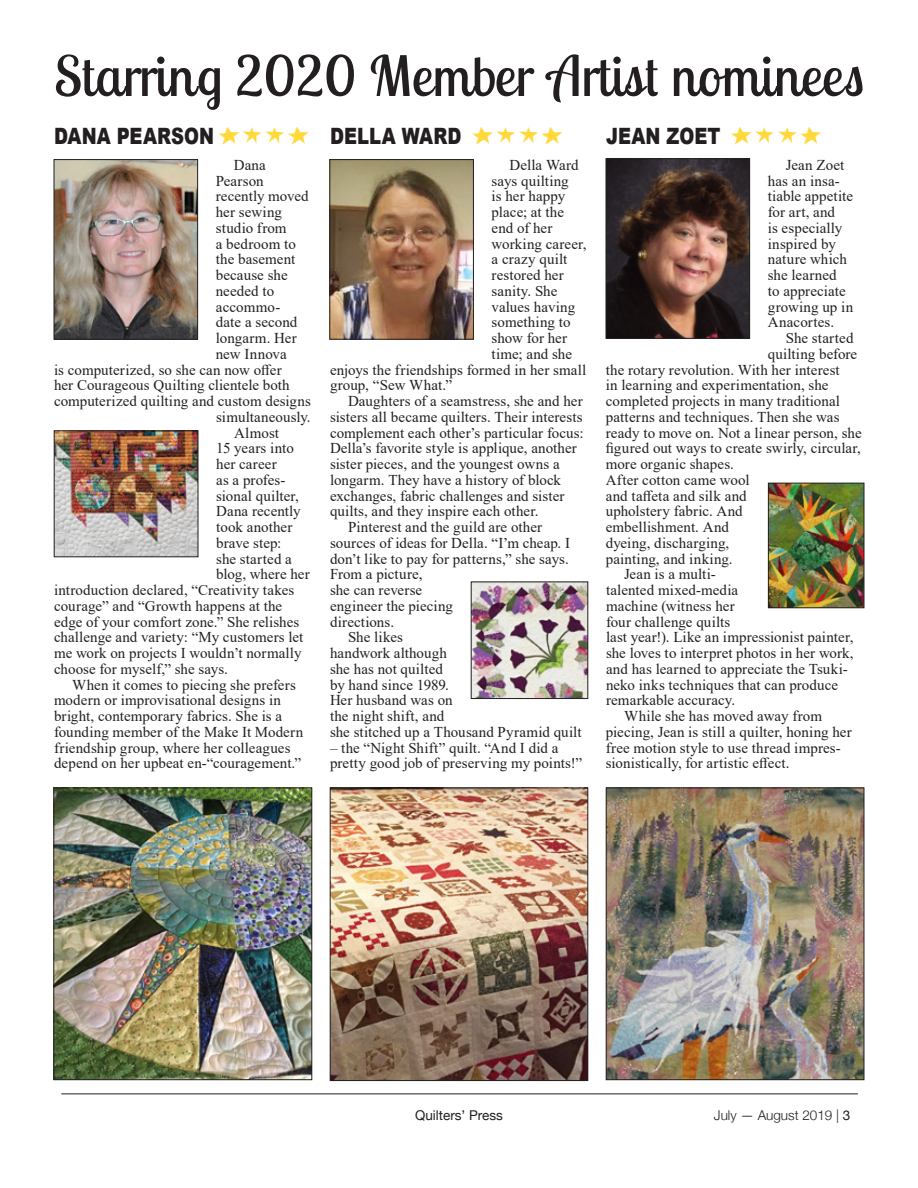
<style>
.page{position:relative;width:918px;height:1188px;background:#fff}
.page>*{position:absolute;margin:0;border:0;box-sizing:border-box;transform-origin:0 0}
.Main_Head_2{font:55.5px "Lobster Two";letter-spacing:.005em;color:#231f20}
.Main_Head_2-2{font:900 22.5px "Arial";letter-spacing:.005em;color:#231f20;scale:.8 1}
.Main_Head_2-3{font:15px/15.8px "Times New Roman";letter-spacing:.005em;color:#231f20}
.t1{font:300 13.5px "Helvetica Neue";color:#231f20}
.t2{font:13.5px "Helvetica Neue";color:#231f20}
.s1{font-family:"Super Stars";font-weight:400;font-size:24px;color:#ffd93b}
.s2{font-weight:400}
</style>
<div class="page">
<hr style="left:62px;top:1094px;width:796px;height:1px;background:#231f20">
<img style="left:332px;top:161px;width:140px;height:176px">
<div style="left:330px;top:159px;width:144px;height:180px;border:1px solid #231f20"></div>
<img style="left:608px;top:161px;width:140px;height:176px">
<div style="left:606px;top:159px;width:144px;height:180px;border:1px solid #231f20"></div>
<img style="left:608px;top:790px;width:254px;height:288px">
<div style="left:606px;top:788px;width:258px;height:292px;border:1px solid #231f20"></div>
<img style="left:332px;top:790px;width:254px;height:289px">
<div style="left:330px;top:788px;width:258px;height:293px;border:1px solid #231f20"></div>
<img style="left:56px;top:790px;width:254px;height:288px">
<div style="left:54px;top:788px;width:258px;height:292px;border:1px solid #231f20"></div>
<img style="left:473px;top:584px;width:113px;height:113px">
<div style="left:471px;top:582px;width:117px;height:117px;border:1px solid #231f20"></div>
<img style="left:56px;top:161px;width:140px;height:176px">
<div style="left:54px;top:159px;width:144px;height:180px;border:1px solid #231f20"></div>
<img style="left:770px;top:485px;width:92px;height:121px">
<div style="left:768px;top:483px;width:96px;height:125px;border:1px solid #231f20"></div>
<img style="left:56px;top:433px;width:140px;height:122px">
<div style="left:54px;top:431px;width:144px;height:126px;border:1px solid #231f20"></div>
<p class="Main_Head_2" style="left:54px;top:40px;width:811px">Starring 2020 Member Artist nominees</p>
<p class="Main_Head_2-2" style="left:54px;top:120px;width:324px">DANA PEARSON <span class="s1">VWWV</span></p>
<p class="Main_Head_2-2" style="left:330px;top:120px;width:296px">DELLA WARD <span class="s1">VWWV</span></p>
<p class="Main_Head_2-2" style="left:606px;top:120px;width:274px">JEAN ZOET <span class="s1">VWWV</span></p>
<p class="Main_Head_2-3" style="left:510px;top:156px;width:71px">Della Ward</p>
<p class="Main_Head_2-3" style="left:492px;top:172px;width:79px">says quilting</p>
<p class="Main_Head_2-3" style="left:492px;top:188px;width:75px">is her happy</p>
<p class="Main_Head_2-3" style="left:492px;top:204px;width:74px">place; at the</p>
<p class="Main_Head_2-3" style="left:492px;top:219px;width:62px">end of her</p>
<p class="Main_Head_2-3" style="left:492px;top:235px;width:96px">working career,</p>
<p class="Main_Head_2-3" style="left:492px;top:251px;width:77px">a crazy quilt</p>
<p class="Main_Head_2-3" style="left:492px;top:267px;width:74px">restored her</p>
<p class="Main_Head_2-3" style="left:492px;top:282px;width:67px">sanity. She</p>
<p class="Main_Head_2-3" style="left:492px;top:298px;width:85px">values having</p>
<p class="Main_Head_2-3" style="left:492px;top:314px;width:81px">something to</p>
<p class="Main_Head_2-3" style="left:492px;top:330px;width:77px">show for her</p>
<p class="Main_Head_2-3" style="left:492px;top:345px;width:82px">time; and she</p>
<p class="Main_Head_2-3" style="left:330px;top:361px;width:258px">enjoys the friendships formed in her small</p>
<p class="Main_Head_2-3" style="left:330px;top:377px;width:124px">group, “Sew What.”</p>
<p class="Main_Head_2-3" style="left:330px;top:393px;width:255px;text-indent:18px">Daughters of a seamstress, she and her sisters all became quilters. Their interests complement each other’s particular focus:<br>Della’s favorite style is applique, another sister pieces, and the youngest owns a longarm. They have a history of block exchanges, fabric challenges and sister quilts, and they inspire each other.</p>
<p class="Main_Head_2-3" style="left:330px;top:519px;width:242px;text-indent:18px">Pinterest and the guild are other sources of ideas for Della. “I’m cheap. I don’t like to pay for patterns,” she says.<br>From a picture,<br>she can reverse<br>engineer the piecing<br>directions.</p>
<p class="Main_Head_2-3" style="left:330px;top:629px;width:253px;text-indent:18px">She likes<br>handwork although<br>she has not quilted<br>by hand since 1989.<br>Her husband was on<br>the night shift, and<br>she stitched up a Thousand Pyramid quilt</p>
<p class="Main_Head_2-3" style="left:330px;top:739px;width:254px">– the “Night Shift” quilt. “And I did a pretty good job of preserving my points!”</p>
<p class="Main_Head_2-3" style="left:234px;top:156px;width:34px">Dana</p>
<p class="Main_Head_2-3" style="left:216px;top:172px;width:49px">Pearson</p>
<p class="Main_Head_2-3" style="left:216px;top:188px;width:94px">recently moved</p>
<p class="Main_Head_2-3" style="left:216px;top:204px;width:68px">her sewing</p>
<p class="Main_Head_2-3" style="left:216px;top:219px;width:72px">studio from</p>
<p class="Main_Head_2-3" style="left:216px;top:235px;width:82px">a bedroom to</p>
<p class="Main_Head_2-3" style="left:216px;top:251px;width:81px">the basement</p>
<p class="Main_Head_2-3" style="left:216px;top:267px;width:73px">because she</p>
<p class="Main_Head_2-3" style="left:216px;top:282px;width:60px">needed to</p>
<p class="Main_Head_2-3" style="left:216px;top:298px;width:66px">accommo-</p>
<p class="Main_Head_2-3" style="left:216px;top:314px;width:83px">date a second</p>
<p class="Main_Head_2-3" style="left:216px;top:330px;width:82px">longarm. Her</p>
<p class="Main_Head_2-3" style="left:216px;top:345px;width:72px">new Innova</p>
<p class="Main_Head_2-3" style="left:54px;top:361px;width:229px">is computerized, so she can now offer</p>
<p class="Main_Head_2-3" style="left:54px;top:377px;width:237px">her Courageous Quilting clientele both</p>
<p class="Main_Head_2-3" style="left:54px;top:393px;width:259px">computerized quilting and custom designs</p>
<p class="Main_Head_2-3" style="left:216px;top:408px;width:96px">simultaneously.</p>
<p class="Main_Head_2-3" style="left:234px;top:424px;width:46px">Almost</p>
<p class="Main_Head_2-3" style="left:216px;top:440px;width:79px">15 years into</p>
<p class="Main_Head_2-3" style="left:216px;top:456px;width:62px">her career</p>
<p class="Main_Head_2-3" style="left:216px;top:471px;width:71px">as a profes-</p>
<p class="Main_Head_2-3" style="left:216px;top:487px;width:84px">sional quilter,</p>
<p class="Main_Head_2-3" style="left:216px;top:503px;width:86px">Dana recently</p>
<p class="Main_Head_2-3" style="left:216px;top:519px;width:78px">took another</p>
<p class="Main_Head_2-3" style="left:216px;top:534px;width:67px">brave step:</p>
<p class="Main_Head_2-3" style="left:216px;top:550px;width:77px">she started a</p>
<p class="Main_Head_2-3" style="left:216px;top:566px;width:95px">blog, where her</p>
<p class="Main_Head_2-3" style="left:54px;top:582px;width:242px">introduction declared, “Creativity takes</p>
<p class="Main_Head_2-3" style="left:54px;top:597px;width:230px">courage” and “Growth happens at the</p>
<p class="Main_Head_2-3" style="left:54px;top:613px;width:247px">edge of your comfort zone.” She relishes</p>
<p class="Main_Head_2-3" style="left:54px;top:629px;width:251px">challenge and variety: “My customers let</p>
<p class="Main_Head_2-3" style="left:54px;top:645px;width:249px">me work on projects I wouldn’t normally</p>
<p class="Main_Head_2-3" style="left:54px;top:660px;width:176px">choose for myself,” she says.</p>
<p class="Main_Head_2-3" style="left:54px;top:676px;width:251px;text-indent:18px">When it comes to piecing she prefers modern or improvisational designs in bright, contemporary fabrics. She is a founding member of the Make It Modern friendship group, where her colleagues depend on her upbeat en-“couragement.”</p>
<p class="Main_Head_2-3" style="left:768px;top:156px;width:87px;text-indent:18px">Jean Zoet has an insa&shy;tiable appetite for art, and<br>is especially inspired by nature which she learned<br>to appreciate growing up in<br>Anacortes.</p>
<p class="Main_Head_2-3" style="left:786px;top:330px;width:69px">She started</p>
<p class="Main_Head_2-3" style="left:768px;top:345px;width:91px">quilting before</p>
<p class="Main_Head_2-3" style="left:606px;top:361px;width:235px">the rotary revolution. With her interest</p>
<p class="Main_Head_2-3" style="left:606px;top:377px;width:224px">in learning and experimentation, she</p>
<p class="Main_Head_2-3" style="left:606px;top:393px;width:236px">completed projects in many traditional</p>
<p class="Main_Head_2-3" style="left:606px;top:408px;width:235px">patterns and techniques. Then she was</p>
<p class="Main_Head_2-3" style="left:606px;top:424px;width:257px">ready to move on. Not a linear person, she</p>
<p class="Main_Head_2-3" style="left:606px;top:440px;width:257px">figured out ways to create swirly, circular,</p>
<p class="Main_Head_2-3" style="left:606px;top:456px;width:130px">more organic shapes.</p>
<p class="Main_Head_2-3" style="left:606px;top:471px;width:145px">After cotton came wool</p>
<p class="Main_Head_2-3" style="left:606px;top:487px;width:142px">and taffeta and silk and</p>
<p class="Main_Head_2-3" style="left:606px;top:503px;width:138px">upholstery fabric. And</p>
<p class="Main_Head_2-3" style="left:606px;top:519px;width:125px">embellishment. And</p>
<p class="Main_Head_2-3" style="left:606px;top:534px;width:125px">dyeing, discharging,</p>
<p class="Main_Head_2-3" style="left:606px;top:550px;width:128px">painting, and inking.</p>
<p class="Main_Head_2-3" style="left:606px;top:566px;width:249px;text-indent:18px">Jean is a multi-<br>talented mixed-media<br>machine (witness her<br>four challenge quilts<br>last year!). Like an impressionist painter, she loves to interpret photos in her work, and has learned to appreciate the Tsuki&shy;neko inks techniques that can produce remarkable accuracy.</p>
<p class="Main_Head_2-3" style="left:606px;top:708px;width:247px;text-indent:18px">While she has moved away from piecing, Jean is still a quilter, honing her free motion style to use thread impres&shy;sionistically, for artistic effect.</p>
<p class="t2" style="left:415px;top:1105px;width:89px">Quilters’ Press</p>
<p class="t1" style="left:714px;top:1104px;width:138px">July — August 2019 | <span class="s2">3</span></p>
</div>
